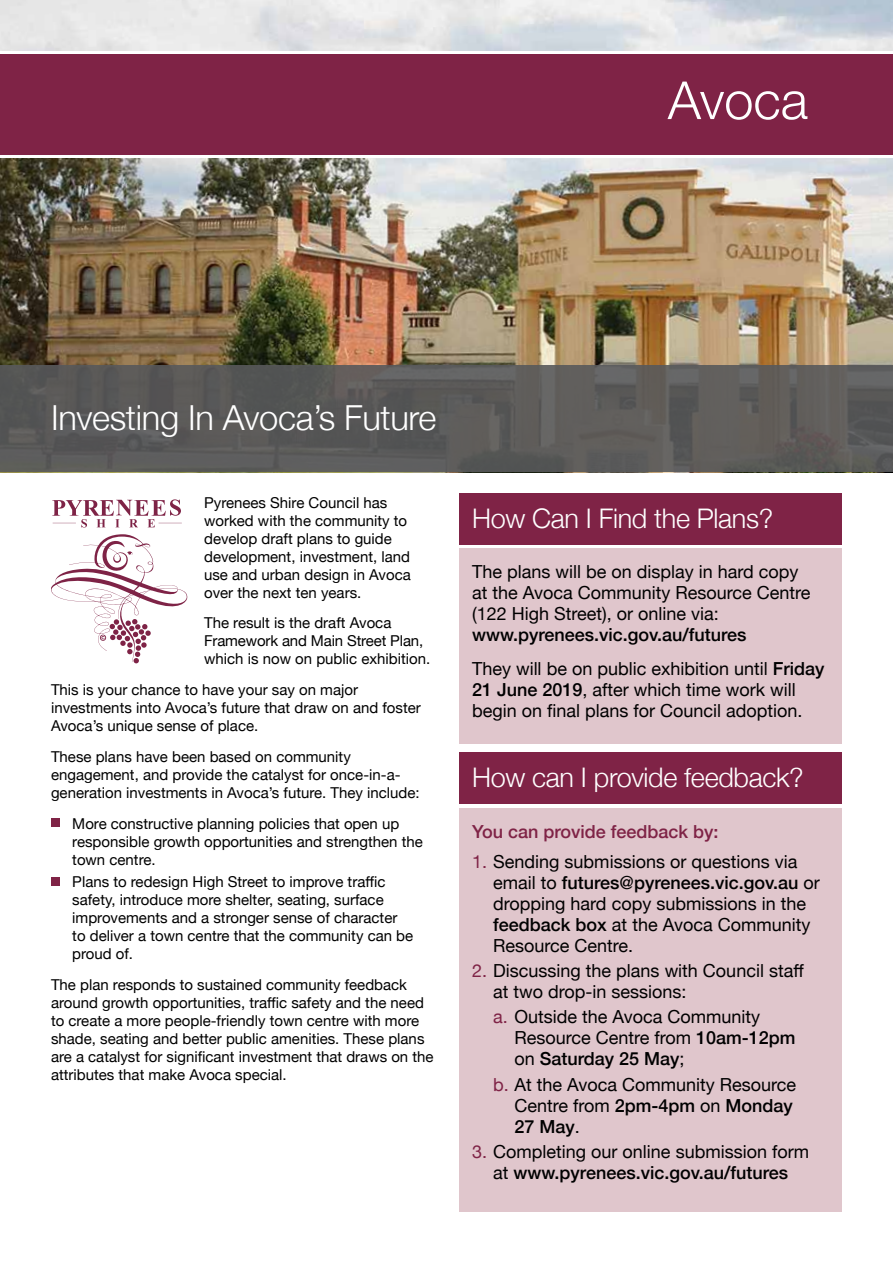
<style>
.page{position:relative;width:893px;height:1263px;background:#fff}
.page>*{position:absolute;margin:0;border:0;box-sizing:border-box;transform-origin:0 0}
.t1{font:300 52.5px "Helvetica Neue";color:#fff}
.t2{font:300 34.5px "Helvetica Neue";letter-spacing:-.01em;color:#fff}
.t3{font:300 27px "Helvetica Neue";letter-spacing:-.01em;color:#fff}
.t4{font:18px/21px "Helvetica Neue";color:#000}
.t5{font:500 18px/33.8px "Helvetica Neue";color:#000}
.t6{font:500 18px "Helvetica Neue";color:#7f2346}
.t7{font:15px/18px "Helvetica Neue";color:#000}
.s1{font-weight:400}
.s2{font-weight:500}
.s3{color:#7f2346}
</style>
<div class="page">
<div style="left:51px;top:819px;width:9px;height:8px;background:#7f2346"></div>
<div style="left:51px;top:877px;width:9px;height:8px;background:#7f2346"></div>
<img style="left:0;top:0;width:893px;height:366px">
<div style="left:0;top:366px;width:893px;height:106px;background:#58595b"></div>
<div style="left:0;top:51px;width:893px;height:106px;background:#7f2346"></div>
<hr style="left:0;top:155px;width:893px;height:2px;background:#fff">
<hr style="left:0;top:51px;width:893px;height:2px;background:#fff">
<svg style="left:52px;top:499px;width:130px;height:28px"></svg>
<svg style="left:51px;top:534px;width:136px;height:129px"></svg>
<div style="left:459px;top:493px;width:383px;height:51px;background:#7f2346"></div>
<div style="left:459px;top:549px;width:383px;height:195px;background:#e0c6cc"></div>
<div style="left:459px;top:753px;width:383px;height:51px;background:#7f2346"></div>
<div style="left:459px;top:808px;width:383px;height:404px;background:#e0c6cc"></div>
<h1 class="t1" style="left:668px;top:58px;width:142px">Avoca</h1>
<h2 class="t2" style="left:51px;top:389px;width:387px">Investing In Avoca’s Future</h2>
<p class="t7" style="left:204px;top:494px;width:208px">Pyrenees Shire Council has worked with the community to develop draft plans to guide development, investment, land use and urban design in Avoca over the next ten years.</p>
<p class="t7" style="left:204px;top:615px;width:228px">The result is the draft Avoca<br>Framework and Main Street Plan, which is now on public exhibition.</p>
<p class="t7" style="left:51px;top:682px;width:371px">This is your chance to have your say on major investments into Avoca’s future that draw on and foster<br>Avoca’s unique sense of place.</p>
<p class="t7" style="left:51px;top:748px;width:370px">These plans have been based on community engagement, and provide the catalyst for once-in-a&shy;generation investments in Avoca’s future. They include:</p>
<p class="t7" style="left:72px;top:815px;width:352px">More constructive planning policies that open up responsible growth opportunities and strengthen the town centre.</p>
<p class="t7" style="left:72px;top:873px;width:342px">Plans to redesign High Street to improve traffic safety, introduce more shelter, seating, surface improvements and a stronger sense of character to deliver a town centre that the community can be proud of.</p>
<p class="t7" style="left:51px;top:976px;width:384px">The plan responds to sustained community feedback around growth opportunities, traffic safety and the need to create a more people-friendly town centre with more shade, seating and better public amenities. These plans are a catalyst for significant investment that draws on the attributes that make Avoca special.</p>
<h3 class="t3" style="left:472px;top:496px;width:303px">How Can I Find the Plans?</h3>
<p class="t4" style="left:472px;top:563px;width:340px">The plans will be on display in hard copy at the Avoca Community Resource Centre (122 High Street), or online via:</p>
<p class="t5" style="left:472px;top:617px;width:354px">www.pyrenees.vic.gov.au/futures<br><span class="s1">They will be on public exhibition until</span> Friday</p>
<p class="t4" style="left:472px;top:680px;width:332px"><span class="s2">21 June 2019</span>, after which time work will begin on final plans for Council adoption.</p>
<h3 class="t3" style="left:472px;top:756px;width:333px">How can I provide feedback?</h3>
<p class="t6" style="left:472px;top:817px;width:248px">You can provide feedback by:</p>
<p class="t4" style="left:493px;top:852px;width:328px;text-indent:-21px"><span class="s3">1.</span> Sending submissions or questions via email to <span class="s2">futures@pyrenees.vic.gov.au</span> or dropping hard copy submissions in the <span class="s2">feedback box</span> at the Avoca Community Resource Centre.</p>
<p class="t4" style="left:493px;top:961px;width:312px;text-indent:-21px"><span class="s3">2.</span> Discussing the plans with Council staff at two drop-in sessions:</p>
<p class="t4" style="left:514px;top:1007px;width:283px;text-indent:-21px"><span class="s3">a.</span> Outside the Avoca Community<br>Resource Centre from <span class="s2">10am-12pm </span>on <span class="s2">Saturday 25 May</span>;</p>
<p class="t4" style="left:514px;top:1075px;width:283px;text-indent:-21px"><span class="s3">b.</span> At the Avoca Community Resource<br>Centre from <span class="s2">2pm-4pm</span> on <span class="s2">Monday<br>27 May</span>.</p>
<p class="t4" style="left:472px;top:1142px;width:339px;text-align:center"><span class="s3">3.</span> Completing our online submission form at <span class="s2">www.pyrenees.vic.gov.au/futures</span></p>
</div>
